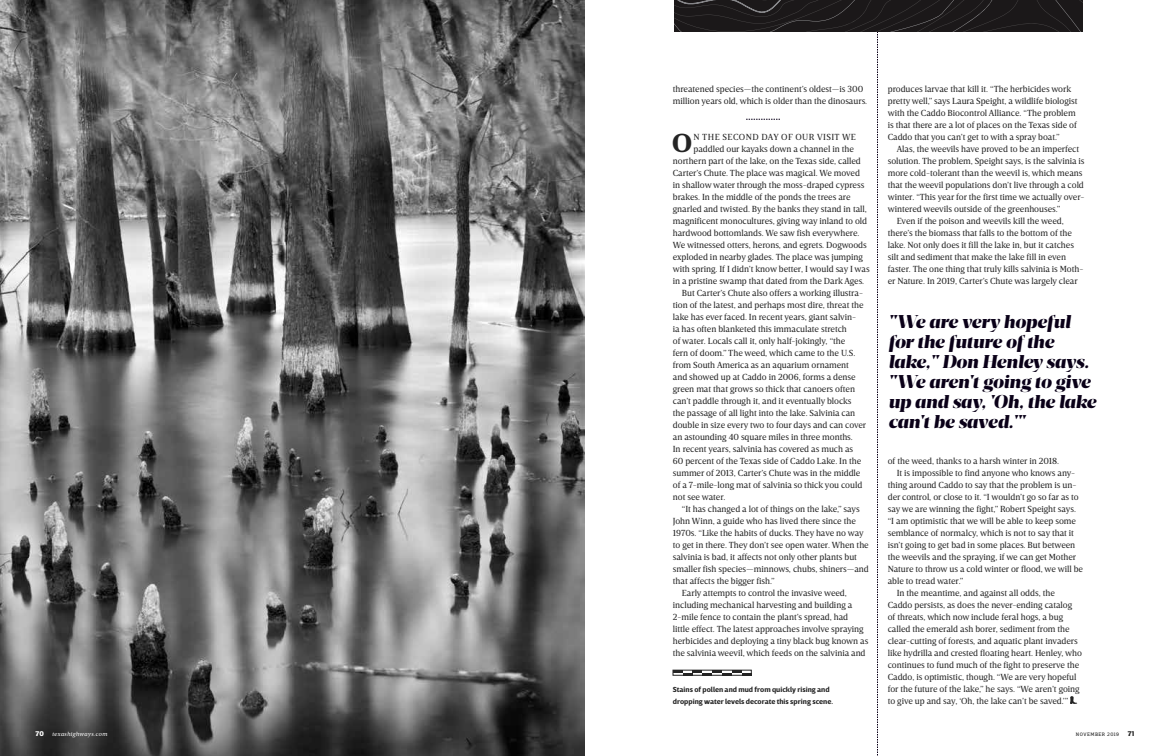
<style>
.page{position:relative;width:1170px;height:756px;background:#fff}
.page>*{position:absolute;margin:0;border:0;box-sizing:border-box;transform-origin:0 0}
.t1{font:900 26.6px "Breve Text";color:#242424}
.t2{font:italic 18px/20px "Breve Display";color:#0a0018}
.t3{font:9px/12px "Breve Text";letter-spacing:-.005em;color:#242424}
.t4{font:9px "Breve Text";letter-spacing:.045em;color:#242424}
.t5{font:700 7.5px/12px "Breve Sans Text";color:#242424}
.t6{font:900 7px "Breve Sans Text";color:#242424}
.t7{font:italic 6px "Breve Text";letter-spacing:.045em;color:#fff}
.t8{font:5px "Breve Slab Text";letter-spacing:.095em;color:#242424}
.s1{font-family:"Breve Sans Text";font-weight:900;font-style:normal;font-size:7px}
</style>
<div class="page">
<img style="left:0;top:0;width:585px;height:756px">
<svg style="left:673px;top:0;width:410px;height:756px"></svg>
<p class="t7" style="left:36px;top:730px;width:73px"><span class="s1">70</span> texashighways.com</p>
<p class="t3" style="left:673px;top:83px;width:196px">threatened species—the continent’s oldest—is 300 million years old, which is older than the dinosaurs.</p>
<h1 class="t1" style="left:672px;top:128px;width:21px">O</h1>
<p class="t4" style="left:694px;top:132px;width:164px">N THE SECOND DAY OF OUR VISIT WE</p>
<p class="t3" style="left:693px;top:143px;width:162px">paddled our kayaks down a channel in the</p>
<p class="t3" style="left:673px;top:155px;width:190px">northern part of the lake, on the Texas side, called</p>
<p class="t3" style="left:673px;top:167px;width:189px">Carter’s Chute. The place was magical. We moved</p>
<p class="t3" style="left:673px;top:179px;width:193px">in shallow water through the moss-draped cypress</p>
<p class="t3" style="left:673px;top:191px;width:179px">brakes. In the middle of the ponds the trees are</p>
<p class="t3" style="left:673px;top:203px;width:196px">gnarled and twisted. By the banks they stand in tall,</p>
<p class="t3" style="left:673px;top:215px;width:196px">magnificent monocultures, giving way inland to old</p>
<p class="t3" style="left:673px;top:227px;width:188px">hardwood bottomlands. We saw fish everywhere.</p>
<p class="t3" style="left:673px;top:239px;width:196px">We witnessed otters, herons, and egrets. Dogwoods</p>
<p class="t3" style="left:673px;top:251px;width:192px">exploded in nearby glades. The place was jumping</p>
<p class="t3" style="left:673px;top:263px;width:198px">with spring. If I didn’t know better, I would say I was</p>
<p class="t3" style="left:673px;top:275px;width:193px">in a pristine swamp that dated from the Dark Ages.</p>
<p class="t3" style="left:682px;top:287px;width:183px">But Carter’s Chute also offers a working illustra-</p>
<p class="t3" style="left:673px;top:299px;width:192px">tion of the latest, and perhaps most dire, threat the</p>
<p class="t3" style="left:673px;top:311px;width:185px">lake has ever faced. In recent years, giant salvin-</p>
<p class="t3" style="left:673px;top:323px;width:176px">ia has often blanketed this immaculate stretch</p>
<p class="t3" style="left:673px;top:335px;width:174px">of water. Locals call it, only half-jokingly, “the</p>
<p class="t3" style="left:673px;top:347px;width:184px">fern of doom.” The weed, which came to the U.S.</p>
<p class="t3" style="left:673px;top:359px;width:178px">from South America as an aquarium ornament</p>
<p class="t3" style="left:673px;top:371px;width:184px">and showed up at Caddo in 2006, forms a dense</p>
<p class="t3" style="left:673px;top:383px;width:184px">green mat that grows so thick that canoers often</p>
<p class="t3" style="left:673px;top:395px;width:180px">can’t paddle through it, and it eventually blocks</p>
<p class="t3" style="left:673px;top:407px;width:184px">the passage of all light into the lake. Salvinia can</p>
<p class="t3" style="left:673px;top:419px;width:195px">double in size every two to four days and can cover</p>
<p class="t3" style="left:673px;top:431px;width:182px">an astounding 40 square miles in three months.</p>
<p class="t3" style="left:673px;top:443px;width:182px">In recent years, salvinia has covered as much as</p>
<p class="t3" style="left:673px;top:455px;width:190px">60 percent of the Texas side of Caddo Lake. In the</p>
<p class="t3" style="left:673px;top:467px;width:189px">summer of 2013, Carter’s Chute was in the middle</p>
<p class="t3" style="left:673px;top:479px;width:191px">of a 7-mile-long mat of salvinia so thick you could</p>
<p class="t3" style="left:673px;top:491px;width:54px">not see water.</p>
<p class="t3" style="left:682px;top:503px;width:179px">“It has changed a lot of things on the lake,” says</p>
<p class="t3" style="left:673px;top:515px;width:185px">John Winn, a guide who has lived there since the</p>
<p class="t3" style="left:673px;top:527px;width:192px">1970s. “Like the habits of ducks. They have no way</p>
<p class="t3" style="left:673px;top:539px;width:197px">to get in there. They don’t see open water. When the</p>
<p class="t3" style="left:673px;top:551px;width:186px">salvinia is bad, it affects not only other plants but</p>
<p class="t3" style="left:673px;top:563px;width:198px">smaller fish species—minnows, chubs, shiners—and</p>
<p class="t3" style="left:673px;top:575px;width:103px">that affects the bigger fish.”</p>
<p class="t3" style="left:682px;top:587px;width:167px">Early attempts to control the invasive weed,</p>
<p class="t3" style="left:673px;top:599px;width:181px">including mechanical harvesting and building a</p>
<p class="t3" style="left:673px;top:611px;width:177px">2-mile fence to contain the plant’s spread, had</p>
<p class="t3" style="left:673px;top:623px;width:192px">little effect. The latest approaches involve spraying</p>
<p class="t3" style="left:673px;top:635px;width:197px">herbicides and deploying a tiny black bug known as</p>
<p class="t3" style="left:673px;top:647px;width:194px">the salvinia weevil, which feeds on the salvinia and</p>
<p class="t5" style="left:673px;top:684px;width:162px">Stains of pollen and mud from quickly rising and dropping water levels decorate this spring scene.</p>
<p class="t3" style="left:888px;top:83px;width:191px">produces larvae that kill it. “The herbicides work pretty well,” says Laura Speight, a wildlife biologist with the Caddo Biocontrol Alliance. “The problem is that there are a lot of places on the Texas side of Caddo that you can’t get to with a spray boat.”</p>
<p class="t3" style="left:897px;top:143px;width:184px">Alas, the weevils have proved to be an imperfect</p>
<p class="t3" style="left:888px;top:155px;width:198px">solution. The problem, Speight says, is the salvinia is</p>
<p class="t3" style="left:888px;top:167px;width:196px">more cold-tolerant than the weevil is, which means</p>
<p class="t3" style="left:888px;top:179px;width:198px">that the weevil populations don’t live through a cold</p>
<p class="t3" style="left:888px;top:191px;width:198px">winter. “This year for the first time we actually over-</p>
<p class="t3" style="left:888px;top:203px;width:174px">wintered weevils outside of the greenhouses.”</p>
<p class="t3" style="left:897px;top:215px;width:169px">Even if the poison and weevils kill the weed,</p>
<p class="t3" style="left:888px;top:227px;width:186px">there’s the biomass that falls to the bottom of the</p>
<p class="t3" style="left:888px;top:239px;width:188px">lake. Not only does it fill the lake in, but it catches</p>
<p class="t3" style="left:888px;top:251px;width:180px">silt and sediment that make the lake fill in even</p>
<p class="t3" style="left:888px;top:263px;width:197px">faster. The one thing that truly kills salvinia is Moth-</p>
<p class="t3" style="left:888px;top:275px;width:192px">er Nature. In 2019, Carter’s Chute was largely clear</p>
<h2 class="t2" style="left:889px;top:312px;width:209px">"We are very hopeful for the future of the lake," Don Henley says. "We aren't going to give up and say, 'Oh, the lake can't be saved.'"</h2>
<p class="t3" style="left:888px;top:455px;width:173px">of the weed, thanks to a harsh winter in 2018.</p>
<p class="t3" style="left:897px;top:467px;width:180px">It is impossible to find anyone who knows any-</p>
<p class="t3" style="left:888px;top:479px;width:190px">thing around Caddo to say that the problem is un-</p>
<p class="t3" style="left:888px;top:491px;width:193px">der control, or close to it. “I wouldn’t go so far as to</p>
<p class="t3" style="left:888px;top:503px;width:190px">say we are winning the fight,” Robert Speight says.</p>
<p class="t3" style="left:888px;top:515px;width:190px">“I am optimistic that we will be able to keep some</p>
<p class="t3" style="left:888px;top:527px;width:188px">semblance of normalcy, which is not to say that it</p>
<p class="t3" style="left:888px;top:539px;width:189px">isn’t going to get bad in some places. But between</p>
<p class="t3" style="left:888px;top:551px;width:190px">the weevils and the spraying, if we can get Mother</p>
<p class="t3" style="left:888px;top:563px;width:197px">Nature to throw us a cold winter or flood, we will be</p>
<p class="t3" style="left:888px;top:575px;width:77px">able to tread water.”</p>
<p class="t3" style="left:897px;top:587px;width:160px">In the meantime, and against all odds, the</p>
<p class="t3" style="left:888px;top:599px;width:186px">Caddo persists, as does the never-ending catalog</p>
<p class="t3" style="left:888px;top:611px;width:177px">of threats, which now include feral hogs, a bug</p>
<p class="t3" style="left:888px;top:623px;width:183px">called the emerald ash borer, sediment from the</p>
<p class="t3" style="left:888px;top:635px;width:192px">clear-cutting of forests, and aquatic plant invaders</p>
<p class="t3" style="left:888px;top:647px;width:196px">like hydrilla and crested floating heart. Henley, who</p>
<p class="t3" style="left:888px;top:659px;width:193px">continues to fund much of the fight to preserve the</p>
<p class="t3" style="left:888px;top:671px;width:190px">Caddo, is optimistic, though. “We are very hopeful</p>
<p class="t3" style="left:888px;top:683px;width:193px">for the future of the lake,” he says. “We aren’t going</p>
<p class="t3" style="left:888px;top:695px;width:182px">to give up and say, ‘Oh, the lake can’t be saved.’”</p>
<p class="t8" style="left:1076px;top:731px;width:45px">NOVEMBER 2019</p>
<p class="t6" style="left:1128px;top:729px;width:8px">71</p>
</div>
